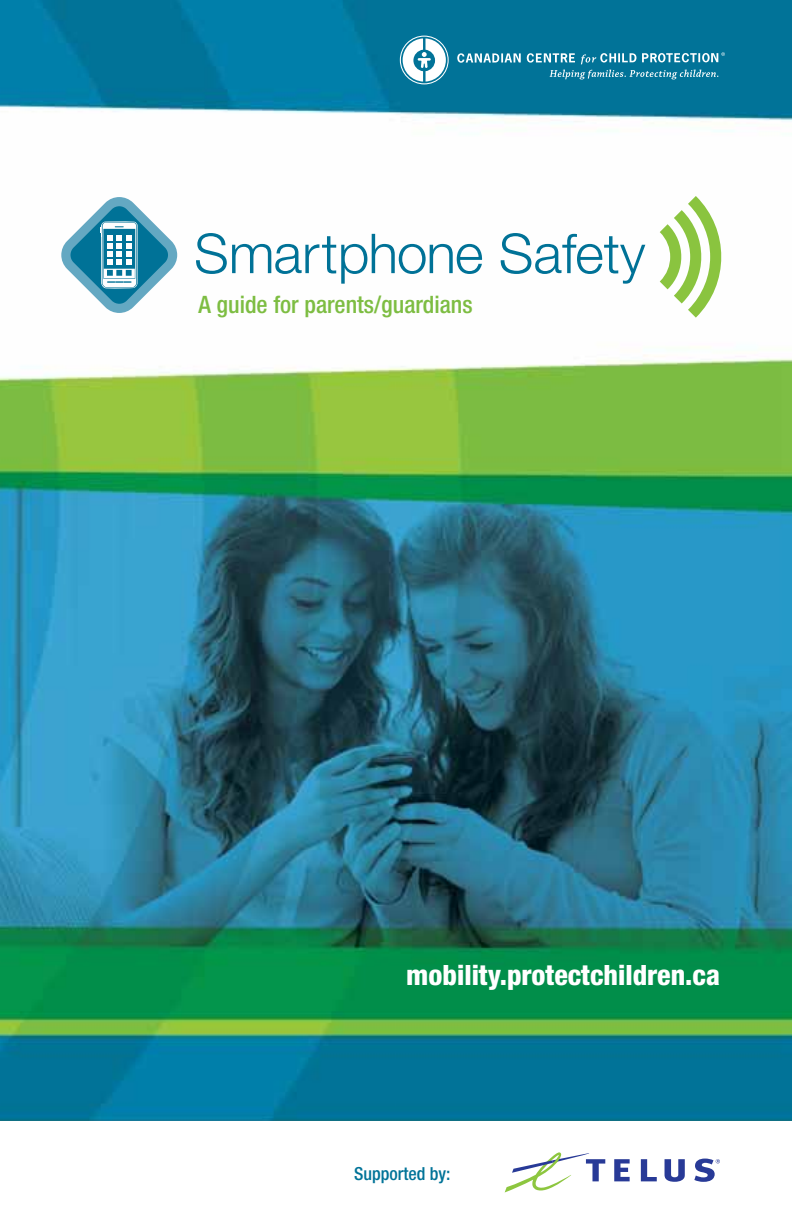
<style>
.page{position:relative;width:792px;height:1224px;background:#fff}
.page>*{position:absolute;margin:0;border:0;box-sizing:border-box;transform-origin:0 0}
.t1{font:300 55px "Helvetica Neue";color:#007398}
.t2{font:800 condensed 28px "Helvetica Neue";color:#fff}
.t3{font:500 condensed 24px "Helvetica Neue";color:#7dbd42}
.t4{font:500 condensed 18px "Helvetica Neue";color:#007398}
</style>
<div class="page">
<img style="left:0;top:0;width:792px;height:1121px">
<svg style="left:614px;top:1159px;width:16px;height:22px"></svg>
<svg style="left:641px;top:1159px;width:16px;height:22px"></svg>
<svg style="left:665px;top:1159px;width:20px;height:23px"></svg>
<svg style="left:505px;top:1152px;width:100px;height:40px"></svg>
<svg style="left:694px;top:1159px;width:26px;height:23px"></svg>
<svg style="left:61px;top:197px;width:116px;height:116px"></svg>
<svg style="left:660px;top:196px;width:61px;height:122px"></svg>
<svg style="left:400px;top:36px;width:49px;height:48px"></svg>
<svg style="left:550px;top:70px;width:168px;height:9px"></svg>
<svg style="left:457px;top:53px;width:64px;height:10px"></svg>
<svg style="left:527px;top:53px;width:48px;height:10px"></svg>
<svg style="left:581px;top:53px;width:55px;height:11px"></svg>
<svg style="left:642px;top:52px;width:83px;height:10px"></svg>
<h1 class="t1" style="left:194px;top:220px;width:453px">Smartphone Safety</h1>
<p class="t3" style="left:198px;top:290px;width:276px">A guide for parents/guardians</p>
<p class="t2" style="left:406px;top:958px;width:315px">mobility.protectchildren.ca</p>
<p class="t4" style="left:354px;top:1163px;width:98px">Supported by:</p>
</div>
